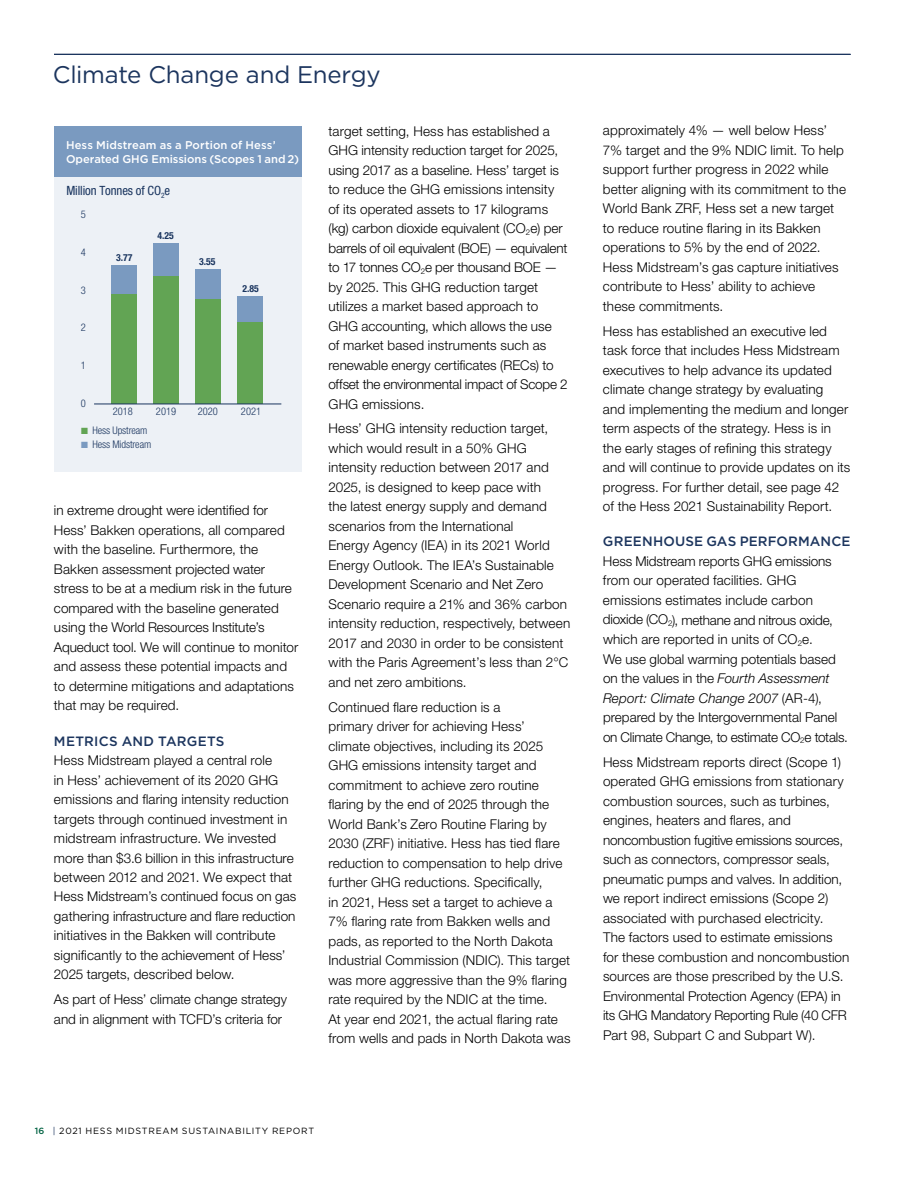
<style>
.page{position:relative;width:918px;height:1188px;background:#fff}
.page>*{position:absolute;margin:0;border:0;box-sizing:border-box;transform-origin:0 0}
.t1{font:24px "Gotham";letter-spacing:-.01em;color:#1c355e}
.t2{font:300 13.5px/19.5px "Helvetica Neue LT Std";letter-spacing:.01em;color:#000}
.t3{font:500 13.5px "Gotham";letter-spacing:.01em;color:#1c355e}
.t4{font:condensed 12.75px "Helvetica Neue LT Std";letter-spacing:-.01em;color:#1a355f}
.t5{font:500 11.25px/13.5px "Gotham";letter-spacing:.005em;color:#fff}
.t6{font:300 condensed 10.5px "Helvetica Neue LT Std";letter-spacing:-.01em;color:#1a355f}
.t7{font:700 condensed 9.75px "Helvetica Neue LT Std";color:#1a355f}
.t8{font:9px "Gotham";letter-spacing:.085em;color:#000}
.s1{color:#62a454}
.s2{color:#7a9ac0}
.s3{font-weight:500;color:#006242}
.s4{color:#1c355e}
.s5{font-style:italic}
</style>
<div class="page">
<hr style="left:54px;top:54px;width:796px;height:1px;background:#1c355e">
<div style="left:54px;top:126px;width:248px;height:345px;background:#edf1f6"></div>
<div style="left:153px;top:243px;width:26px;height:33px;background:#7a9ac0"></div>
<div style="left:111px;top:265px;width:26px;height:29px;background:#7a9ac0"></div>
<div style="left:195px;top:269px;width:26px;height:30px;background:#7a9ac0"></div>
<div style="left:237px;top:296px;width:26px;height:26px;background:#7a9ac0"></div>
<div style="left:153px;top:276px;width:26px;height:128px;background:#62a454"></div>
<div style="left:111px;top:294px;width:26px;height:110px;background:#62a454"></div>
<div style="left:195px;top:299px;width:26px;height:105px;background:#62a454"></div>
<div style="left:237px;top:322px;width:26px;height:82px;background:#62a454"></div>
<hr style="left:94px;top:404px;width:187px;height:1px;background:#1a355f">
<div style="left:54px;top:126px;width:248px;height:51px;background:#7a9ac0"></div>
<h1 class="t1" style="left:53px;top:59px;width:329px">Climate Change and Energy</h1>
<p class="t2" style="left:328px;top:121px;width:241px">target setting, Hess has established a GHG intensity reduction target for 2025, using 2017 as a baseline. Hess’ target is to reduce the GHG emissions intensity of its operated assets to 17 kilograms (kg) carbon dioxide equivalent (CO<sub>2</sub>e) per barrels of oil equivalent (BOE) — equivalent to 17 tonnes CO<sub>2</sub>e per thousand BOE — by 2025. This GHG reduction target utilizes a market based approach to GHG accounting, which allows the use<br>of market based instruments such as renewable energy certificates (RECs) to offset the environmental impact of Scope 2<br>GHG emissions.</p>
<p class="t2" style="left:329px;top:419px;width:243px">Hess’ GHG intensity reduction target, which would result in a 50% GHG intensity reduction between 2017 and 2025, is designed to keep pace with<br>the latest energy supply and demand scenarios from the International<br>Energy Agency (IEA) in its 2021 World Energy Outlook. The IEA’s Sustainable Development Scenario and Net Zero Scenario require a 21% and 36% carbon intensity reduction, respectively, between 2017 and 2030 in order to be consistent with the Paris Agreement’s less than 2°C and net zero ambitions.</p>
<p class="t2" style="left:329px;top:697px;width:244px">Continued flare reduction is a<br>primary driver for achieving Hess’<br>climate objectives, including its 2025<br>GHG emissions intensity target and commitment to achieve zero routine flaring by the end of 2025 through the World Bank’s Zero Routine Flaring by 2030 (ZRF) initiative. Hess has tied flare reduction to compensation to help drive further GHG reductions. Specifically,<br>in 2021, Hess set a target to achieve a 7% flaring rate from Bakken wells and pads, as reported to the North Dakota Industrial Commission (NDIC). This target was more aggressive than the 9% flaring rate required by the NDIC at the time.<br>At year end 2021, the actual flaring rate from wells and pads in North Dakota was</p>
<p class="t5" style="left:66px;top:138px;width:235px">Hess Midstream as a Portion of Hess’<br>Operated GHG Emissions (Scopes 1 and 2)</p>
<p class="t4" style="left:66px;top:183px;width:105px">Million Tonnes of CO<sub>2</sub>e</p>
<p class="t6" style="left:81px;top:208px;width:7px">5</p>
<p class="t7" style="left:157px;top:229px;width:18px">4.25</p>
<p class="t6" style="left:81px;top:246px;width:7px">4</p>
<p class="t7" style="left:116px;top:251px;width:18px">3.77</p>
<p class="t7" style="left:199px;top:256px;width:18px">3.55</p>
<p class="t7" style="left:243px;top:282px;width:18px">2.85</p>
<p class="t6" style="left:81px;top:284px;width:7px">3</p>
<p class="t6" style="left:81px;top:322px;width:7px">2</p>
<p class="t6" style="left:81px;top:359px;width:7px">1</p>
<p class="t6" style="left:81px;top:397px;width:7px">0</p>
<p class="t6" style="left:113px;top:405px;width:22px">2018</p>
<p class="t6" style="left:156px;top:405px;width:22px">2019</p>
<p class="t6" style="left:198px;top:405px;width:22px">2020</p>
<p class="t6" style="left:241px;top:405px;width:22px">2021</p>
<p class="t6" style="left:81px;top:425px;width:68px"><span class="s1">■</span> Hess Upstream</p>
<p class="t6" style="left:81px;top:438px;width:72px"><span class="s2">■</span> Hess Midstream</p>
<p class="t2" style="left:54px;top:501px;width:246px">in extreme drought were identified for Hess’ Bakken operations, all compared with the baseline. Furthermore, the Bakken assessment projected water stress to be at a medium risk in the future compared with the baseline generated using the World Resources Institute’s Aqueduct tool. We will continue to monitor and assess these potential impacts and to determine mitigations and adaptations that may be required.</p>
<p class="t3" style="left:54px;top:732px;width:172px">METRICS AND TARGETS</p>
<p class="t2" style="left:54px;top:750px;width:244px">Hess Midstream played a central role<br>in Hess’ achievement of its 2020 GHG emissions and flaring intensity reduction targets through continued investment in midstream infrastructure. We invested more than $3.6 billion in this infrastructure between 2012 and 2021. We expect that Hess Midstream’s continued focus on gas gathering infrastructure and flare reduction initiatives in the Bakken will contribute significantly to the achievement of Hess’ 2025 targets, described below.</p>
<p class="t2" style="left:54px;top:990px;width:235px">As part of Hess’ climate change strategy and in alignment with TCFD’s criteria for</p>
<p class="t8" style="left:35px;top:1125px;width:281px"><span class="s3">16</span> <span class="s4">|</span> 2021 HESS MIDSTREAM SUSTAINABILITY REPORT</p>
<p class="t2" style="left:603px;top:121px;width:245px">approximately 4% — well below Hess’ 7% target and the 9% NDIC limit. To help support further progress in 2022 while better aligning with its commitment to the World Bank ZRF, Hess set a new target to reduce routine flaring in its Bakken operations to 5% by the end of 2022.<br>Hess Midstream’s gas capture initiatives contribute to Hess’ ability to achieve these commitments.</p>
<p class="t2" style="left:603px;top:321px;width:249px">Hess has established an executive led task force that includes Hess Midstream executives to help advance its updated climate change strategy by evaluating<br>and implementing the medium and longer term aspects of the strategy. Hess is in the early stages of refining this strategy and will continue to provide updates on its progress. For further detail, see page 42 of the Hess 2021 Sustainability Report.</p>
<p class="t3" style="left:603px;top:533px;width:249px">GREENHOUSE GAS PERFORMANCE</p>
<p class="t2" style="left:603px;top:551px;width:247px">Hess Midstream reports GHG emissions from our operated facilities. GHG emissions estimates include carbon dioxide (CO<sub>2</sub>), methane and nitrous oxide, which are reported in units of CO<sub>2</sub>e.<br>We use global warming potentials based on the values in the <span class="s5">Fourth Assessment Report: Climate Change 2007</span> (AR-4), prepared by the Intergovernmental Panel on Climate Change, to estimate CO<sub>2</sub>e totals.</p>
<p class="t2" style="left:603px;top:752px;width:248px">Hess Midstream reports direct (Scope 1) operated GHG emissions from stationary combustion sources, such as turbines, engines, heaters and flares, and noncombustion fugitive emissions sources, such as connectors, compressor seals, pneumatic pumps and valves. In addition, we report indirect emissions (Scope 2) associated with purchased electricity.<br>The factors used to estimate emissions for these combustion and noncombustion sources are those prescribed by the U.S.<br>Environmental Protection Agency (EPA) in its GHG Mandatory Reporting Rule (40 CFR Part 98, Subpart C and Subpart W).</p>
</div>
